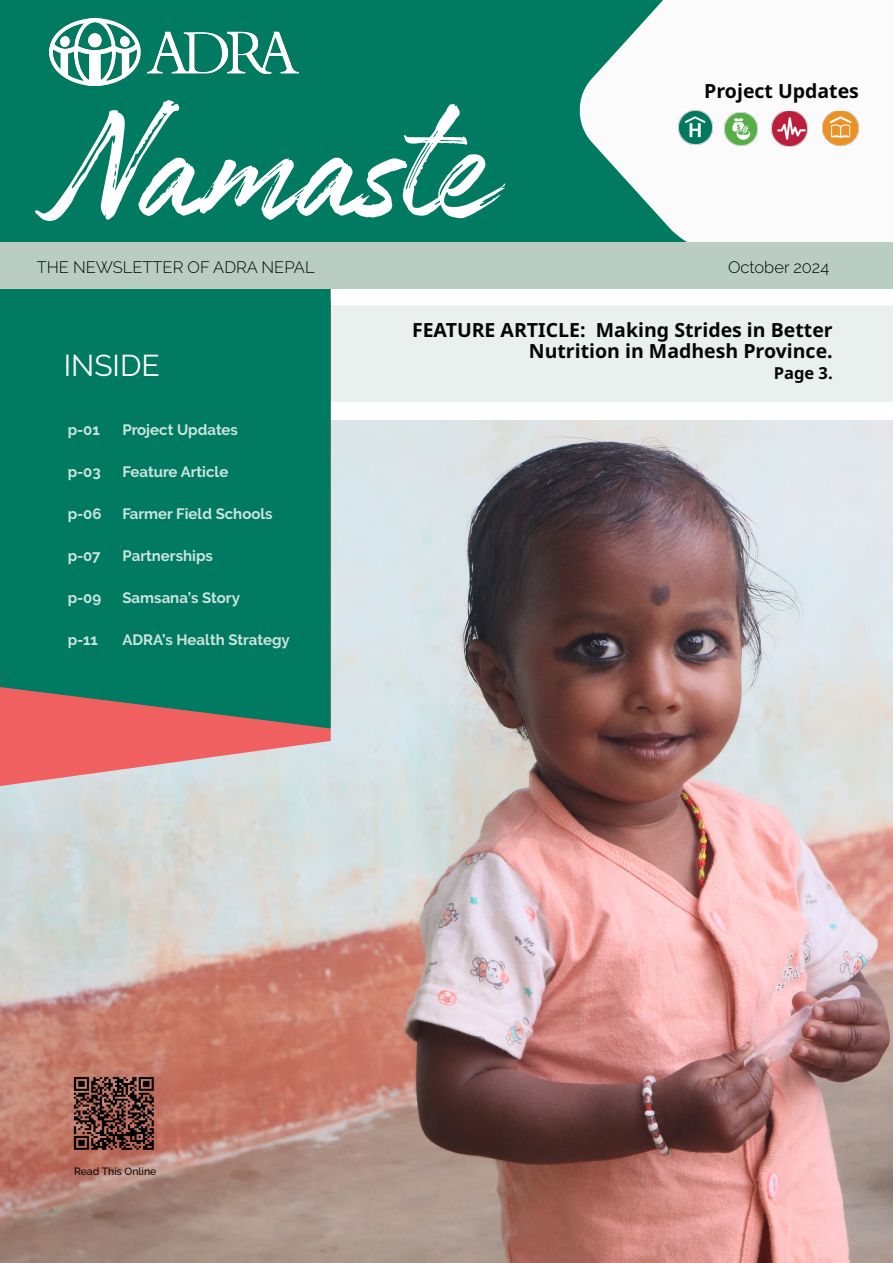
<style>
.page{position:relative;width:893px;height:1263px;background:#fff}
.page>*{position:absolute;margin:0;border:0;box-sizing:border-box;transform-origin:0 0}
.Newsletter_Big_Heade{font:181.5px "Authenia";letter-spacing:-.02em;color:#fff}
.Inside_Text{font:30px "Raleway";color:#fff}
.Paragraph_Style_1{font:700 19.5px "Noto Sans";color:#040504}
.Sub_Cover_Header{font:300 16.5px "Raleway";color:#040504}
.Paragraph_Style_1-2{font:700 16.5px "Noto Sans";color:#040504}
.t1{font:700 15px "Raleway";color:#fff}
.Small_Paragraph{font:500 10.5px "Raleway";color:#040504}
</style>
<div class="page">
<img style="left:0;top:420px;width:893px;height:843px">
<svg style="left:0;top:728px;width:331px;height:58px;background:#e59192"></svg>
<div style="left:0;top:289px;width:331px;height:439px;background:#007a60"></div>
<div style="left:330px;top:305px;width:563px;height:97px;background:#eaf0ee"></div>
<img style="left:64px;top:1067px;width:99px;height:91px">
<div style="left:0;top:0;width:893px;height:243px;background:#007a60"></div>
<img style="left:50px;top:19px;width:248px;height:66px">
<svg style="left:576px;top:0;width:317px;height:243px;background:#d5e7e4"></svg>
<img style="left:679px;top:110px;width:34px;height:34px">
<div style="left:0;top:243px;width:893px;height:46px;background:#bacdc3"></div>
<img style="left:724px;top:112px;width:33px;height:34px">
<img style="left:771px;top:111px;width:36px;height:35px">
<img style="left:822px;top:111px;width:37px;height:34px">
<p class="Paragraph_Style_1" style="left:704px;top:80px;width:156px">Project Updates</p>
<p class="Newsletter_Big_Heade" style="left:50px;top:72px;width:441px">Namaste</p>
<p class="Sub_Cover_Header" style="left:37px;top:257px;width:279px">THE NEWSLETTER OF ADRA NEPAL</p>
<p class="Sub_Cover_Header" style="left:728px;top:257px;width:103px">October 2024</p>
<p class="Inside_Text" style="left:64px;top:348px;width:97px">INSIDE</p>
<p class="t1" style="left:68px;top:421px;width:34px">p-01</p>
<p class="t1" style="left:68px;top:463px;width:35px">p-03</p>
<p class="t1" style="left:68px;top:505px;width:36px">p-06</p>
<p class="t1" style="left:68px;top:547px;width:35px">p-07</p>
<p class="t1" style="left:68px;top:589px;width:35px">p-09</p>
<p class="t1" style="left:68px;top:631px;width:32px">p-11</p>
<p class="t1" style="left:122px;top:421px;width:117px">Project Updates</p>
<p class="t1" style="left:122px;top:463px;width:107px">Feature Article</p>
<p class="t1" style="left:122px;top:505px;width:152px">Farmer Field Schools</p>
<p class="t1" style="left:122px;top:547px;width:92px">Partnerships</p>
<p class="t1" style="left:122px;top:589px;width:119px">Samsana’s Story</p>
<p class="t1" style="left:122px;top:631px;width:169px">ADRA’s Health Strategy</p>
<p class="Paragraph_Style_1" style="left:412px;top:319px;width:422px">FEATURE ARTICLE: Making Strides in Better</p>
<p class="Paragraph_Style_1" style="left:529px;top:340px;width:305px">Nutrition in Madhesh Province.</p>
<p class="Paragraph_Style_1-2" style="left:774px;top:364px;width:60px">Page 3.</p>
<p class="Small_Paragraph" style="left:74px;top:1165px;width:84px">Read This Online</p>
</div>
